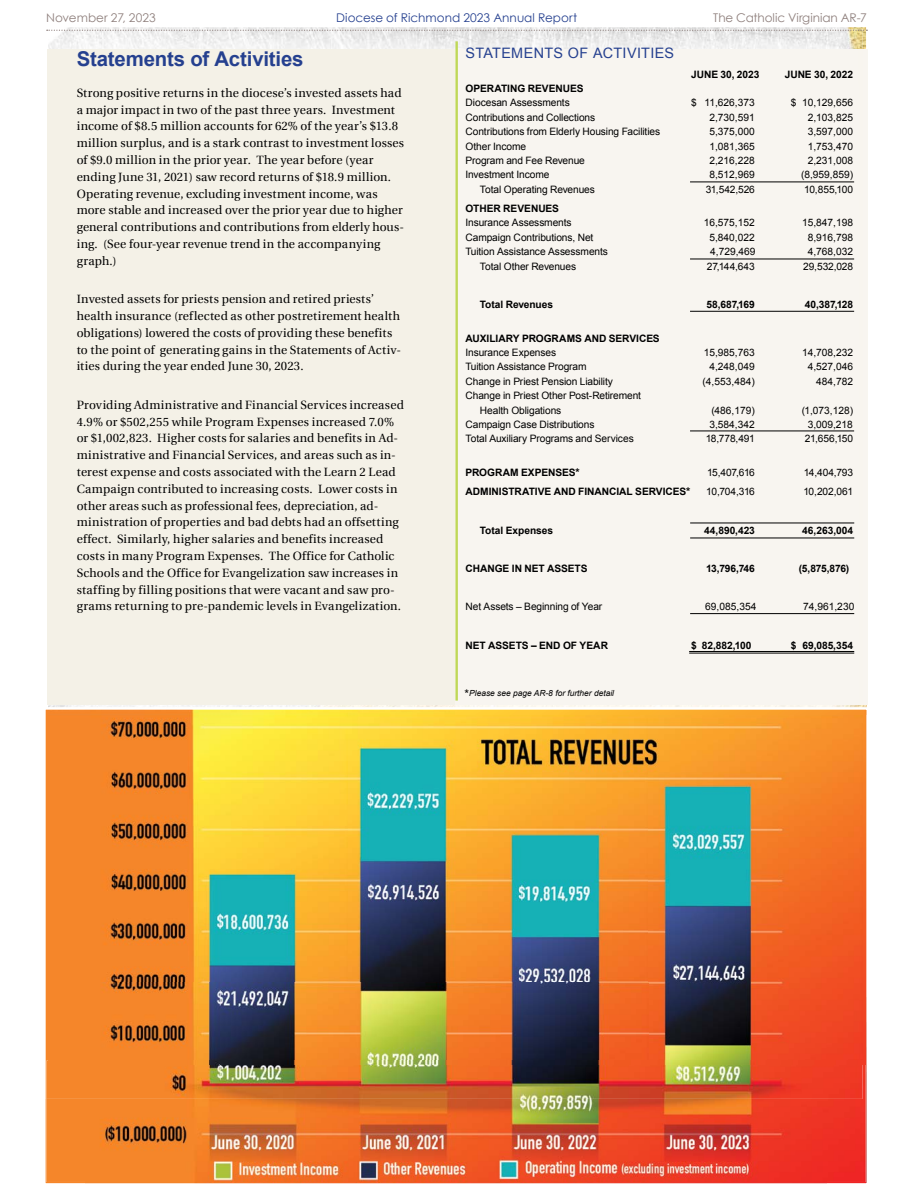
<style>
.page{position:relative;width:918px;height:1188px;background:#fff}
.page>*{position:absolute;margin:0;border:0;box-sizing:border-box;transform-origin:0 0}
.t1{font:700 20.4px "Arial";letter-spacing:-.01em;color:#25408f}
.t2{font:14.4px "Arial";letter-spacing:.02em;color:#25408f}
.t3{font:12px/16.8px "Utopia";letter-spacing:.015em;color:#000}
.t4{font:12px "Century Gothic";letter-spacing:-.005em;color:#8f807d}
.t5{font:12px "Century Gothic";letter-spacing:.005em;color:#25408f}
.t6{font:10.2px/14.4px "Arial";letter-spacing:-.01em;color:#000}
.t7{font:700 10.2px "Arial";letter-spacing:-.005em;color:#000}
.t8{font:italic 8.4px "Arial";color:#000}
.s1{font-size:10.8px}
.s2{font-style:normal;font-size:12px}
</style>
<div class="page">
<img style="left:48px;top:27px;width:818px;height:678px">
<img style="left:46px;top:29px;width:2px;height:676px">
<img style="left:48px;top:29px;width:815px;height:20px">
<img style="left:48px;top:705px;width:815px;height:2px">
<svg style="left:47px;top:30px;width:820px;height:1px"></svg>
<div style="left:48px;top:336px;width:286px;height:369px;background:#f4f1e7"></div>
<div style="left:740px;top:49px;width:123px;height:656px;background:#f8f5f0"></div>
<div style="left:455px;top:336px;width:286px;height:369px;background:#f8f5f0"></div>
<hr style="left:455px;top:41px;width:3px;height:660px;background:#bfd857">
<hr style="left:690px;top:181px;width:164px;height:1px;background:#000">
<hr style="left:690px;top:259px;width:164px;height:1px;background:#000">
<hr style="left:690px;top:311px;width:164px;height:1px;background:#000">
<hr style="left:690px;top:430px;width:164px;height:1px;background:#000">
<hr style="left:689px;top:651px;width:165px;height:1px;background:#000">
<hr style="left:689px;top:653px;width:165px;height:1px;background:#000">
<hr style="left:690px;top:613px;width:164px;height:1px;background:#000">
<hr style="left:690px;top:523px;width:164px;height:1px;background:#000">
<hr style="left:690px;top:538px;width:164px;height:1px;background:#000">
<img style="left:47px;top:1099px;width:473px;height:83px">
<img style="left:520px;top:1065px;width:345px;height:117px">
<img style="left:863px;top:715px;width:2px;height:346px">
<img style="left:47px;top:711px;width:1px;height:350px">
<img style="left:47px;top:1061px;width:816px;height:38px">
<img style="left:48px;top:711px;width:600px;height:350px">
<img style="left:648px;top:715px;width:215px;height:346px">
<img style="left:48px;top:1061px;width:815px;height:4px">
<div style="left:863px;top:49px;width:5px;height:666px;background:#f8f5f0"></div>
<img style="left:455px;top:711px;width:408px;height:4px">
<div style="left:43px;top:707px;width:826px;height:479px;border:3px solid #fff"></div>
<p class="t4" style="left:46px;top:11px;width:111px">November 27, 2023</p>
<p class="t5" style="left:336px;top:11px;width:243px">Diocese of Richmond 2023 Annual Report</p>
<p class="t4" style="left:713px;top:11px;width:155px">The Catholic Virginian AR-7</p>
<h1 class="t1" style="left:77px;top:45px;width:228px">Statements of Activities</h1>
<p class="t3" style="left:77px;top:85px;width:329px">Strong positive returns in the diocese’s invested assets had a major impact in two of the past three years. Investment income of $8.5 million accounts for 62% of the year’s $13.8 million surplus, and is a stark contrast to investment losses of $9.0 million in the prior year. The year before (year ending June 31, 2021) saw record returns of $18.9 million.<br>Operating revenue, excluding investment income, was more stable and increased over the prior year due to higher general contributions and contributions from elderly hous&shy;ing. (See four-year revenue trend in the accompanying graph.)</p>
<p class="t3" style="left:77px;top:291px;width:326px">Invested assets for priests pension and retired priests’ health insurance (reflected as other postretirement health obligations) lowered the costs of providing these benefits to the point of generating gains in the Statements of Activ&shy;ities during the year ended June 30, 2023.</p>
<p class="t3" style="left:77px;top:397px;width:329px">Providing Administrative and Financial Services increased 4.9% or $502,255 while Program Expenses increased 7.0% or $1,002,823. Higher costs for salaries and benefits in Ad&shy;ministrative and Financial Services, and areas such as in&shy;terest expense and costs associated with the Learn 2 Lead Campaign contributed to increasing costs. Lower costs in other areas such as professional fees, depreciation, ad&shy;ministration of properties and bad debts had an offsetting effect. Similarly, higher salaries and benefits increased costs in many Program Expenses. The Office for Catholic Schools and the Office for Evangelization saw increases in staffing by filling positions that were vacant and saw pro&shy;grams returning to pre-pandemic levels in Evangelization.</p>
<p class="t2" style="left:466px;top:44px;width:210px">STATEMENTS OF ACTIVITIES</p>
<p class="t7" style="left:691px;top:67px;width:70px">JUNE 30, 2023</p>
<p class="t7" style="left:785px;top:67px;width:70px">JUNE 30, 2022</p>
<p class="t7" style="left:466px;top:82px;width:119px">OPERATING REVENUES</p>
<p class="t6" style="left:466px;top:96px;width:106px">Diocesan Assessments</p>
<p class="t6" style="left:691px;top:96px;width:65px">$ 11,626,373</p>
<p class="t6" style="left:791px;top:96px;width:64px">$ 10,129,656</p>
<p class="t6" style="left:466px;top:110px;width:131px">Contributions and Collections</p>
<p class="t6" style="left:709px;top:110px;width:47px">2,730,591</p>
<p class="t6" style="left:808px;top:110px;width:47px">2,103,825</p>
<p class="t6" style="left:466px;top:125px;width:196px">Contributions from Elderly Housing Facilities</p>
<p class="t6" style="left:709px;top:125px;width:47px">5,375,000</p>
<p class="t6" style="left:808px;top:125px;width:47px">3,597,000</p>
<p class="t6" style="left:466px;top:139px;width:62px">Other Income</p>
<p class="t6" style="left:709px;top:139px;width:47px">1,081,365</p>
<p class="t6" style="left:808px;top:139px;width:47px">1,753,470</p>
<p class="t6" style="left:466px;top:153px;width:121px">Program and Fee Revenue</p>
<p class="t6" style="left:709px;top:153px;width:47px">2,216,228</p>
<p class="t6" style="left:808px;top:153px;width:47px">2,231,008</p>
<p class="t6" style="left:466px;top:168px;width:85px">Investment Income</p>
<p class="t6" style="left:709px;top:168px;width:47px">8,512,969</p>
<p class="t6" style="left:801px;top:168px;width:53px">(8,959,859)</p>
<p class="t6" style="left:480px;top:182px;width:116px">Total Operating Revenues</p>
<p class="t6" style="left:706px;top:182px;width:51px">31,542,526</p>
<p class="t6" style="left:804px;top:182px;width:50px">10,855,100</p>
<p class="t7" style="left:466px;top:202px;width:95px">OTHER REVENUES</p>
<p class="t6" style="left:466px;top:216px;width:108px">Insurance Assessments</p>
<p class="t6" style="left:704px;top:216px;width:53px">16,575,152</p>
<p class="t6" style="left:802px;top:216px;width:53px">15,847,198</p>
<p class="t6" style="left:466px;top:230px;width:129px">Campaign Contributions, Net</p>
<p class="t6" style="left:709px;top:230px;width:47px">5,840,022</p>
<p class="t6" style="left:808px;top:230px;width:47px">8,916,798</p>
<p class="t6" style="left:466px;top:245px;width:144px">Tuition Assistance Assessments</p>
<p class="t6" style="left:710px;top:245px;width:47px">4,729,469</p>
<p class="t6" style="left:808px;top:245px;width:47px">4,768,032</p>
<p class="t6" style="left:480px;top:259px;width:98px">Total Other Revenues</p>
<p class="t6" style="left:707px;top:259px;width:49px">27,144,643</p>
<p class="t6" style="left:803px;top:259px;width:51px">29,532,028</p>
<p class="t7" style="left:480px;top:298px;width:75px">Total Revenues</p>
<p class="t7" style="left:707px;top:298px;width:50px">58,687,169</p>
<p class="t7" style="left:805px;top:298px;width:50px">40,387,128</p>
<p class="t7" style="left:466px;top:331px;width:196px">AUXILIARY PROGRAMS AND SERVICES</p>
<p class="t6" style="left:466px;top:345px;width:92px">Insurance Expenses</p>
<p class="t6" style="left:704px;top:345px;width:53px">15,985,763</p>
<p class="t6" style="left:802px;top:345px;width:53px">14,708,232</p>
<p class="t6" style="left:466px;top:360px;width:123px">Tuition Assistance Program</p>
<p class="t6" style="left:709px;top:360px;width:47px">4,248,049</p>
<p class="t6" style="left:808px;top:360px;width:47px">4,527,046</p>
<p class="t6" style="left:466px;top:374px;width:149px">Change in Priest Pension Liability</p>
<p class="t6" style="left:703px;top:374px;width:54px">(4,553,484)</p>
<p class="t6" style="left:816px;top:374px;width:38px">484,782</p>
<p class="t6" style="left:480px;top:389px;width:163px;text-indent:-14px">Change in Priest Other Post-Retirement<br>Health Obligations</p>
<p class="t6" style="left:712px;top:403px;width:45px">(486,179)</p>
<p class="t6" style="left:802px;top:403px;width:53px">(1,073,128)</p>
<p class="t6" style="left:466px;top:417px;width:130px">Campaign Case Distributions</p>
<p class="t6" style="left:709px;top:417px;width:47px">3,584,342</p>
<p class="t6" style="left:808px;top:417px;width:47px">3,009,218</p>
<p class="t6" style="left:466px;top:432px;width:170px">Total Auxiliary Programs and Services</p>
<p class="t6" style="left:706px;top:432px;width:51px">18,778,491</p>
<p class="t6" style="left:805px;top:432px;width:50px">21,656,150</p>
<p class="t7" style="left:466px;top:466px;width:116px">PROGRAM EXPENSES<span class="s1">*</span></p>
<p class="t6" style="left:707px;top:465px;width:49px">15,407,616</p>
<p class="t6" style="left:804px;top:465px;width:51px">14,404,793</p>
<p class="t7" style="left:466px;top:485px;width:226px">ADMINISTRATIVE AND FINANCIAL SERVICES<span class="s1">*</span></p>
<p class="t6" style="left:706px;top:485px;width:50px">10,704,316</p>
<p class="t6" style="left:803px;top:485px;width:51px">10,202,061</p>
<p class="t7" style="left:480px;top:523px;width:75px">Total Expenses</p>
<p class="t7" style="left:704px;top:523px;width:52px">44,890,423</p>
<p class="t7" style="left:802px;top:523px;width:52px">46,263,004</p>
<p class="t7" style="left:466px;top:562px;width:124px">CHANGE IN NET ASSETS</p>
<p class="t7" style="left:706px;top:562px;width:50px">13,796,746</p>
<p class="t7" style="left:799px;top:562px;width:52px">(5,875,876)</p>
<p class="t6" style="left:466px;top:600px;width:138px">Net Assets – Beginning of Year</p>
<p class="t6" style="left:705px;top:600px;width:53px">69,085,354</p>
<p class="t6" style="left:803px;top:600px;width:53px">74,961,230</p>
<p class="t7" style="left:466px;top:639px;width:144px">NET ASSETS – END OF YEAR</p>
<p class="t7" style="left:691px;top:639px;width:62px">$ 82,882,100</p>
<p class="t7" style="left:791px;top:639px;width:64px">$ 69,085,354</p>
<p class="t8" style="left:465px;top:687px;width:151px"><span class="s2">*</span>Please see page AR-8 for further detail</p>
</div>
